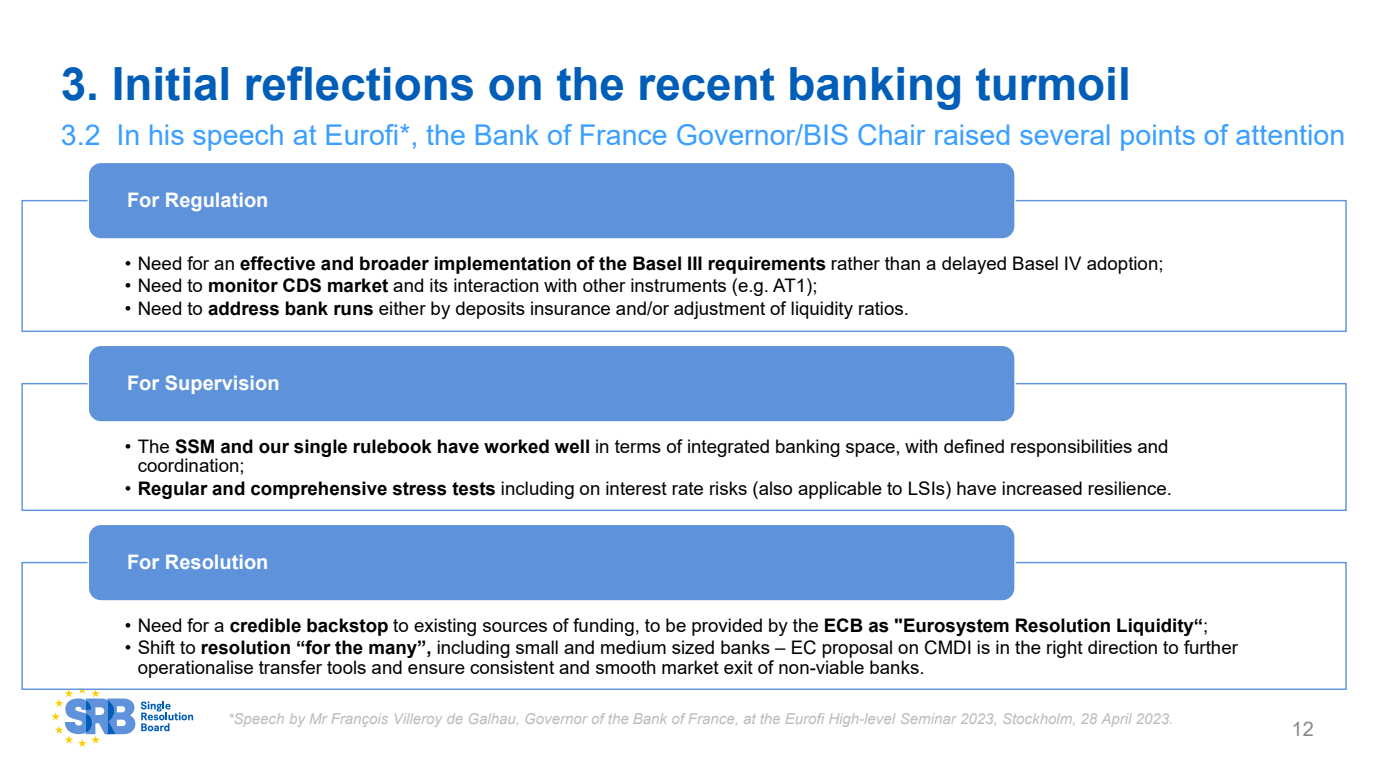
<style>
.page{position:relative;width:1375px;height:775px;background:#fff}
.page>*{position:absolute;margin:0;border:0;box-sizing:border-box;transform-origin:0 0}
.t1{font:700 45.75px "Arial";color:#005eb8}
.t2{font:28.62px "Arial";color:#3b9fff}
.t3{font:700 20px "Arial";color:#fff}
.t4{font:20px "Arial";color:#898989}
.t5{font:18.62px/19.4px "Arial";color:#000}
.t6{font:700 18.62px "Arial";color:#000}
.t7{font:italic 15px "Arial";color:#bcbcbb}
.s1{font-weight:400}
.s2{font-weight:700}
</style>
<div class="page">
<svg style="left:141px;top:701px;width:52px;height:30px"></svg>
<div style="left:21px;top:200px;width:1326px;height:132px;border:1px solid #5e93db"></div>
<div style="left:88px;top:162px;width:927px;height:77px;background:#5e93db;border-radius:13px"></div>
<div style="left:88px;top:162px;width:928px;height:78px;border:1px solid #fff;border-radius:13px"></div>
<div style="left:21px;top:383px;width:1326px;height:128px;border:1px solid #5e93db"></div>
<div style="left:88px;top:345px;width:927px;height:77px;background:#5e93db;border-radius:13px"></div>
<div style="left:88px;top:345px;width:928px;height:78px;border:1px solid #fff;border-radius:13px"></div>
<svg style="left:51px;top:686px;width:84px;height:61px"></svg>
<div style="left:21px;top:562px;width:1326px;height:128px;border:1px solid #5e93db"></div>
<div style="left:88px;top:524px;width:927px;height:77px;background:#5e93db;border-radius:13px"></div>
<div style="left:88px;top:524px;width:928px;height:78px;border:1px solid #fff;border-radius:13px"></div>
<h1 class="t1" style="left:61px;top:52px;width:1071px">3. Initial reflections on the recent banking turmoil</h1>
<h2 class="t2" style="left:61px;top:115px;width:1286px">3.2 In his speech at Eurofi*, the Bank of France Governor/BIS Chair raised several points of attention</h2>
<p class="t3" style="left:127px;top:186px;width:143px">For Regulation</p>
<p class="t6" style="left:125px;top:250px;width:1040px"><span class="s1">• Need for an</span> effective and broader implementation of the Basel III requirements <span class="s1">rather than a delayed Basel IV adoption;</span></p>
<p class="t5" style="left:125px;top:276px;width:694px">• Need to <span class="s2">monitor CDS market</span> and its interaction with other instruments (e.g. AT1);</p>
<p class="t5" style="left:125px;top:299px;width:786px">• Need to <span class="s2">address bank runs</span> either by deposits insurance and/or adjustment of liquidity ratios.</p>
<p class="t3" style="left:127px;top:369px;width:154px">For Supervision</p>
<p class="t5" style="left:138px;top:437px;width:1032px;text-indent:-13px">• The <span class="s2">SSM and our single rulebook have worked well</span> in terms of integrated banking space, with defined responsibilities and coordination;</p>
<p class="t5" style="left:125px;top:478px;width:1049px">• <span class="s2">Regular and comprehensive stress tests</span> including on interest rate risks (also applicable to LSIs) have increased resilience.</p>
<p class="t3" style="left:127px;top:548px;width:143px">For Resolution</p>
<p class="t5" style="left:125px;top:616px;width:1085px">• Need for a <span class="s2">credible backstop</span> to existing sources of funding, to be provided by the <span class="s2">ECB as "Eurosystem Resolution Liquidity“</span>;</p>
<p class="t5" style="left:138px;top:638px;width:1102px;text-indent:-13px">• Shift to <span class="s2">resolution “for the many”,</span> including small and medium sized banks – EC proposal on CMDI is in the right direction to further operationalise transfer tools and ensure consistent and smooth market exit of non-viable banks.</p>
<p class="t7" style="left:228px;top:709px;width:947px">*Speech by Mr François Villeroy de Galhau, Governor of the Bank of France, at the Eurofi High-level Seminar 2023, Stockholm, 28 April 2023.</p>
<p class="t4" style="left:1292px;top:716px;width:24px">12</p>
</div>
